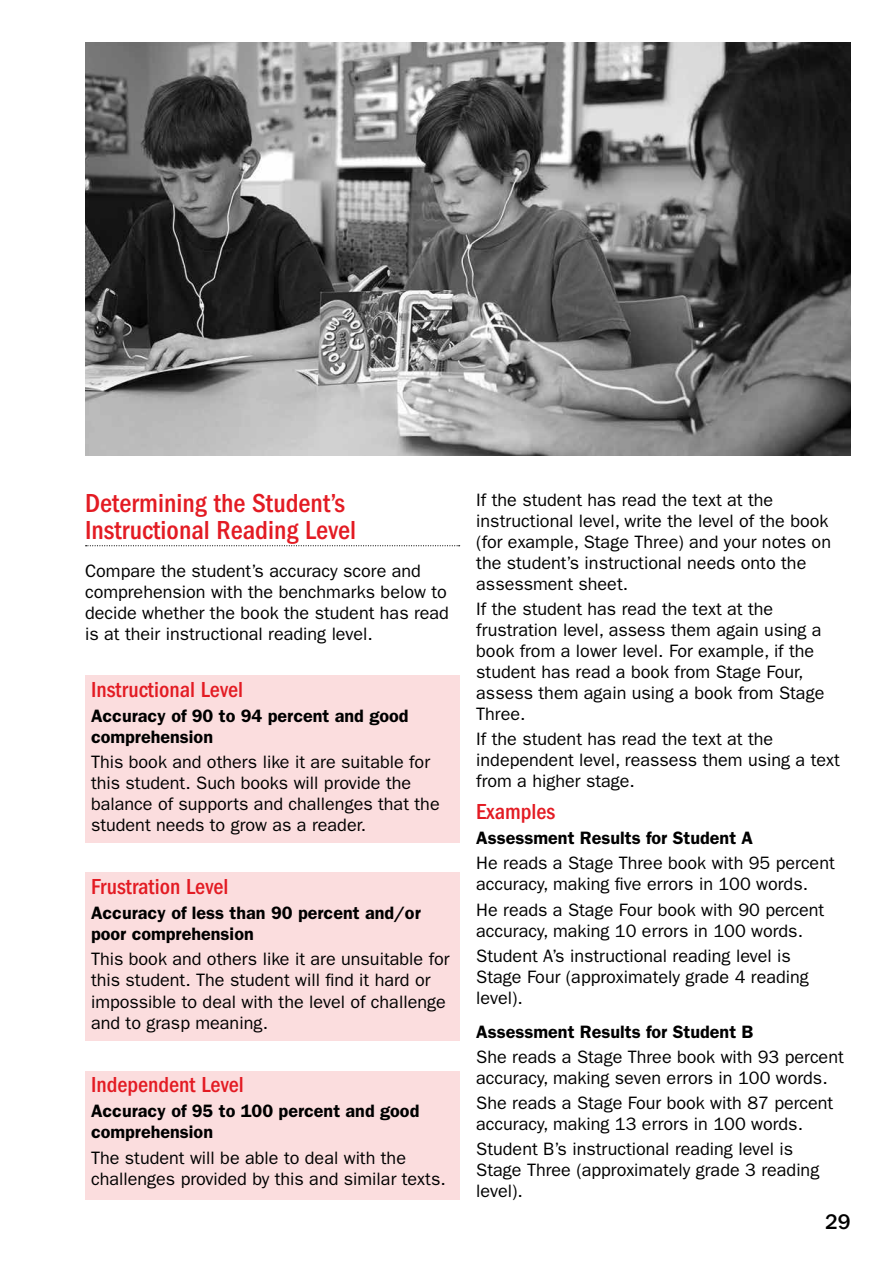
<style>
.page{position:relative;width:893px;height:1263px;background:#fff}
.page>*{position:absolute;margin:0;border:0;box-sizing:border-box;transform-origin:0 0}
.t1{font:500 condensed 27px/27px "ITC Franklin Gothic Std";color:#e31b23}
.t2{font:500 condensed 22.5px "ITC Franklin Gothic Std";color:#e31b23}
.t3{font:500 21px "Franklin Gothic IT Cby BT";color:#000}
.t4{font:18px/21px "ITC Franklin Gothic Std";color:#000}
.t5{font:600 18px/21px "ITC Franklin Gothic Std";color:#000}
</style>
<div class="page">
<img style="left:85px;top:43px;width:765px;height:412px">
<svg style="left:86px;top:545px;width:374px;height:1px"></svg>
<div style="left:85px;top:675px;width:374px;height:168px;background:#fbddde"></div>
<div style="left:85px;top:872px;width:374px;height:169px;background:#fbddde"></div>
<div style="left:85px;top:1071px;width:374px;height:128px;background:#fbddde"></div>
<h1 class="t1" style="left:85px;top:490px;width:273px">Determining the Student’s<br>Instructional Reading Level</h1>
<p class="t4" style="left:85px;top:560px;width:365px">Compare the student’s accuracy score and comprehension with the benchmarks below to decide whether the book the student has read is at their instructional reading level.</p>
<p class="t2" style="left:91px;top:676px;width:154px">Instructional Level</p>
<p class="t5" style="left:91px;top:705px;width:319px">Accuracy of 90 to 94 percent and good comprehension</p>
<p class="t4" style="left:91px;top:752px;width:350px">This book and others like it are suitable for this student. Such books will provide the balance of supports and challenges that the student needs to grow as a reader.</p>
<p class="t2" style="left:91px;top:874px;width:139px">Frustration Level</p>
<p class="t5" style="left:91px;top:902px;width:331px">Accuracy of less than 90 percent and/or poor comprehension</p>
<p class="t4" style="left:91px;top:949px;width:360px">This book and others like it are unsuitable for this student. The student will find it hard or impossible to deal with the level of challenge and to grasp meaning.</p>
<p class="t2" style="left:91px;top:1072px;width:154px">Independent Level</p>
<p class="t5" style="left:91px;top:1101px;width:330px">Accuracy of 95 to 100 percent and good comprehension</p>
<p class="t4" style="left:91px;top:1147px;width:356px">The student will be able to deal with the challenges provided by this and similar texts.</p>
<p class="t4" style="left:476px;top:489px;width:356px">If the student has read the text at the instructional level, write the level of the book (for example, Stage Three) and your notes on the student’s instructional needs onto the assessment sheet.</p>
<p class="t4" style="left:476px;top:598px;width:350px">If the student has read the text at the frustration level, assess them again using a book from a lower level. For example, if the student has read a book from Stage Four, assess them again using a book from Stage Three.</p>
<p class="t4" style="left:476px;top:729px;width:365px">If the student has read the text at the independent level, reassess them using a text from a higher stage.</p>
<p class="t2" style="left:476px;top:799px;width:80px">Examples</p>
<p class="t5" style="left:476px;top:827px;width:278px">Assessment Results for Student A</p>
<p class="t4" style="left:476px;top:853px;width:360px">He reads a Stage Three book with 95 percent accuracy, making five errors in 100 words.</p>
<p class="t4" style="left:476px;top:899px;width:350px">He reads a Stage Four book with 90 percent accuracy, making 10 errors in 100 words.</p>
<p class="t4" style="left:476px;top:945px;width:334px">Student A’s instructional reading level is<br>Stage Four (approximately grade 4 reading level).</p>
<p class="t5" style="left:476px;top:1021px;width:279px">Assessment Results for Student B</p>
<p class="t4" style="left:476px;top:1046px;width:369px">She reads a Stage Three book with 93 percent accuracy, making seven errors in 100 words.</p>
<p class="t4" style="left:476px;top:1093px;width:359px">She reads a Stage Four book with 87 percent accuracy, making 13 errors in 100 words.</p>
<p class="t4" style="left:476px;top:1139px;width:345px">Student B’s instructional reading level is<br>Stage Three (approximately grade 3 reading level).</p>
<p class="t3" style="left:825px;top:1209px;width:27px">29</p>
</div>
